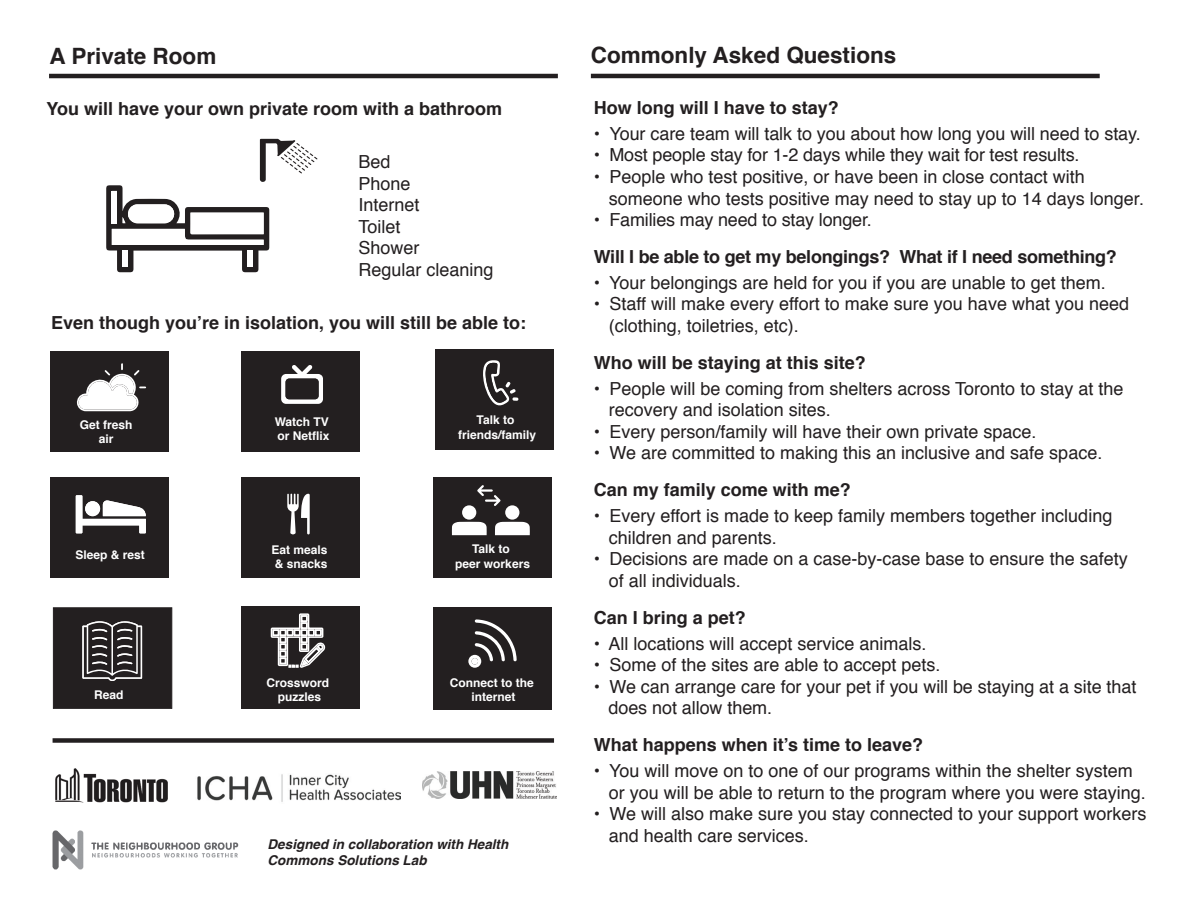
<style>
.page{position:relative;width:1188px;height:918px;background:#fff}
.page>*{position:absolute;margin:0;border:0;box-sizing:border-box;transform-origin:0 0}
.t1{font:700 22.5px "Helvetica";color:#231f20}
.t2{font:18px/21.6px "Helvetica";color:#231f20}
.t3{font:700 18px "Helvetica";color:#231f20}
.t4{font:italic 700 13.5px/16.2px "Helvetica";color:#231f20}
.t5{font:700 12px/14.4px "Helvetica";color:#fff;text-align:center}
</style>
<div class="page">
<div style="left:433px;top:477px;width:119px;height:101px;background:#231f20"></div>
<div style="left:241px;top:477px;width:119px;height:101px;background:#231f20"></div>
<div style="left:50px;top:477px;width:119px;height:101px;background:#231f20"></div>
<div style="left:435px;top:349px;width:119px;height:101px;background:#231f20"></div>
<div style="left:241px;top:351px;width:119px;height:101px;background:#231f20"></div>
<div style="left:50px;top:351px;width:119px;height:101px;background:#231f20"></div>
<svg style="left:106px;top:139px;width:211px;height:133px"></svg>
<svg style="left:77px;top:363px;width:69px;height:48px"></svg>
<svg style="left:495px;top:522px;width:35px;height:13px"></svg>
<svg style="left:452px;top:522px;width:35px;height:13px"></svg>
<div style="left:462px;top:505px;width:14px;height:15px;background:#fff;border-radius:50%"></div>
<div style="left:505px;top:505px;width:14px;height:15px;background:#fff;border-radius:50%"></div>
<svg style="left:477px;top:485px;width:24px;height:21px"></svg>
<svg style="left:287px;top:494px;width:23px;height:41px"></svg>
<svg style="left:281px;top:365px;width:42px;height:39px"></svg>
<svg style="left:76px;top:495px;width:70px;height:38px"></svg>
<div style="left:85px;top:501px;width:15px;height:15px;background:#fff;border-radius:50%"></div>
<div style="left:53px;top:607px;width:119px;height:102px;background:#231f20;border:1px solid #231f20"></div>
<svg style="left:82px;top:621px;width:60px;height:60px"></svg>
<div style="left:241px;top:606px;width:119px;height:103px;background:#231f20"></div>
<svg style="left:270px;top:613px;width:56px;height:55px"></svg>
<div style="left:434px;top:607px;width:118px;height:103px;background:#231f20"></div>
<svg style="left:468px;top:619px;width:49px;height:49px"></svg>
<div style="left:472px;top:658px;width:6px;height:7px;background:#fff;border-radius:50%"></div>
<hr style="left:49px;top:74px;width:509px;height:4px;background:#231f20">
<hr style="left:591px;top:74px;width:509px;height:4px;background:#231f20">
<svg style="left:483px;top:360px;width:35px;height:46px"></svg>
<img style="left:422px;top:772px;width:135px;height:26px">
<img style="left:52px;top:830px;width:187px;height:40px">
<img style="left:197px;top:774px;width:204px;height:28px">
<img style="left:55px;top:768px;width:113px;height:35px">
<div style="left:53px;top:738px;width:501px;height:5px;background:#231f20"></div>
<p class="t1" style="left:50px;top:38px;width:168px">A Private Room</p>
<p class="t1" style="left:591px;top:36px;width:307px">Commonly Asked Questions</p>
<p class="t3" style="left:594px;top:93px;width:247px">How long will I have to stay?</p>
<p class="t2" style="left:594px;top:123px;width:549px">• Your care team will talk to you about how long you will need to stay.</p>
<p class="t2" style="left:594px;top:145px;width:487px">• Most people stay for 1-2 days while they wait for test results.</p>
<p class="t2" style="left:609px;top:166px;width:537px;text-indent:-15px">• People who test positive, or have been in close contact with someone who tests positive may need to stay up to 14 days longer.</p>
<p class="t2" style="left:594px;top:210px;width:280px">• Families may need to stay longer.</p>
<p class="t3" style="left:594px;top:242px;width:525px">Will I be able to get my belongings? What if I need something?</p>
<p class="t2" style="left:594px;top:272px;width:514px">• Your belongings are held for you if you are unable to get them.</p>
<p class="t2" style="left:609px;top:294px;width:522px;text-indent:-15px">• Staff will make every effort to make sure you have what you need (clothing, toiletries, etc).</p>
<p class="t3" style="left:594px;top:348px;width:274px">Who will be staying at this site?</p>
<p class="t2" style="left:609px;top:378px;width:516px;text-indent:-15px">• People will be coming from shelters across Toronto to stay at the recovery and isolation sites.</p>
<p class="t2" style="left:594px;top:421px;width:444px">• Every person/family will have their own private space.</p>
<p class="t2" style="left:594px;top:443px;width:510px">• We are committed to making this an inclusive and safe space.</p>
<p class="t3" style="left:594px;top:475px;width:259px">Can my family come with me?</p>
<p class="t2" style="left:609px;top:506px;width:505px;text-indent:-15px">• Every effort is made to keep family members together including children and parents.</p>
<p class="t2" style="left:609px;top:549px;width:520px;text-indent:-15px">• Decisions are made on a case-by-case base to ensure the safety of all individuals.</p>
<p class="t3" style="left:594px;top:603px;width:154px">Can I bring a pet?</p>
<p class="t2" style="left:594px;top:633px;width:334px">• All locations will accept service animals.</p>
<p class="t2" style="left:594px;top:655px;width:348px">• Some of the sites are able to accept pets.</p>
<p class="t2" style="left:609px;top:676px;width:529px;text-indent:-15px">• We can arrange care for your pet if you will be staying at a site that does not allow them.</p>
<p class="t3" style="left:594px;top:730px;width:331px">What happens when it’s time to leave?</p>
<p class="t2" style="left:609px;top:761px;width:539px;text-indent:-15px">• You will move on to one of our programs within the shelter system or you will be able to return to the program where you were staying.</p>
<p class="t2" style="left:609px;top:804px;width:539px;text-indent:-15px">• We will also make sure you stay connected to your support workers and health care services.</p>
<p class="t4" style="left:268px;top:836px;width:242px">Designed in collaboration with Health<br>Commons Solutions Lab</p>
<p class="t3" style="left:46px;top:94px;width:457px">You will have your own private room with a bathroom</p>
<p class="t2" style="left:358px;top:151px;width:137px">Bed<br>Phone<br>Internet<br>Toilet<br>Shower<br>Regular cleaning</p>
<p class="t3" style="left:51px;top:308px;width:477px">Even though you’re in isolation, you will still be able to:</p>
<p class="t5" style="left:458px;top:413px;width:80px">Talk to friends/family</p>
<p class="t5" style="left:275px;top:415px;width:56px;text-align:left">Watch TV or Netflix</p>
<p class="t5" style="left:80px;top:418px;width:54px">Get fresh air</p>
<p class="t5" style="left:455px;top:542px;width:76px">Talk to<br>peer workers</p>
<p class="t5" style="left:271px;top:542px;width:58px;text-align:left">Eat meals &amp; snacks</p>
<p class="t5" style="left:76px;top:548px;width:71px">Sleep &amp; rest</p>
<p class="t5" style="left:266px;top:675px;width:64px">Crossword puzzles</p>
<p class="t5" style="left:450px;top:675px;width:85px">Connect to the internet</p>
<p class="t5" style="left:94px;top:688px;width:31px">Read</p>
</div>
